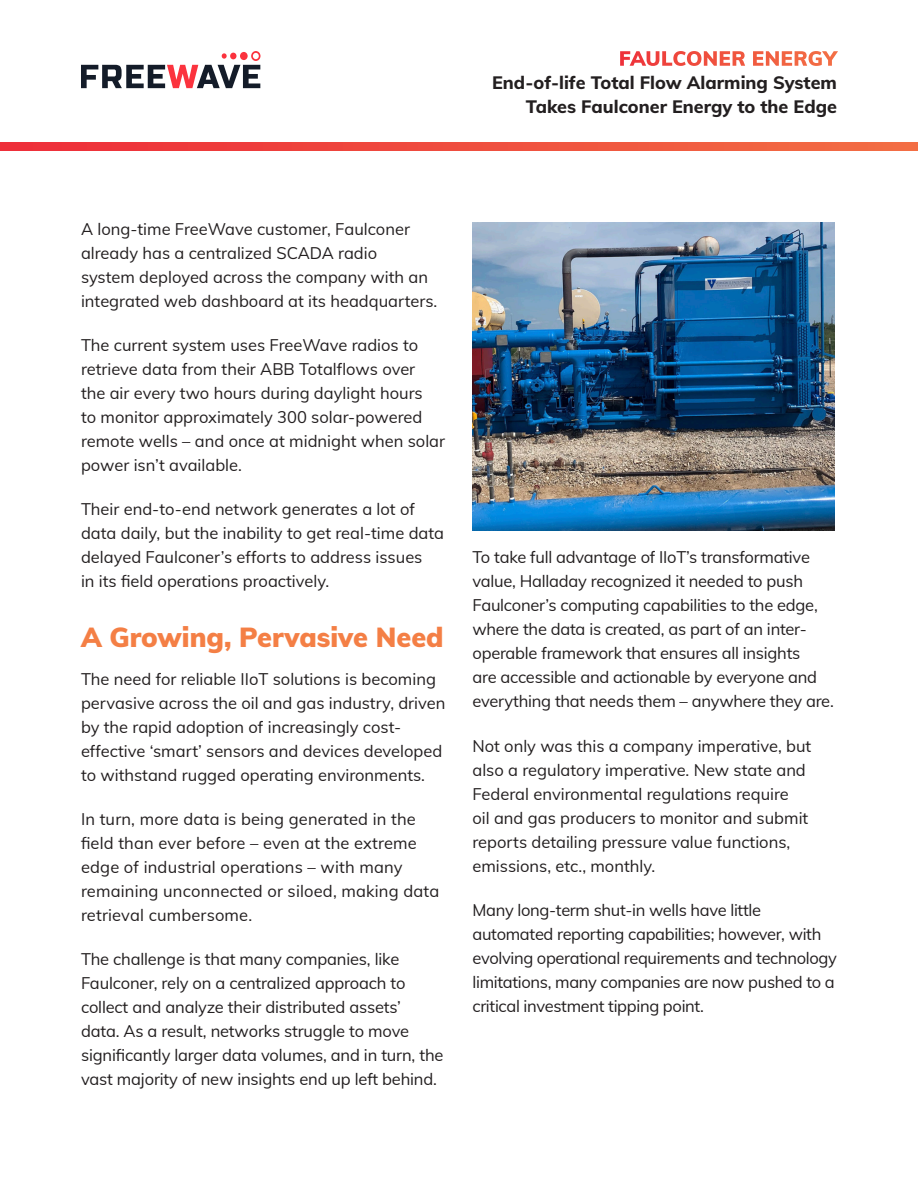
<style>
.page{position:relative;width:918px;height:1188px;background:#fff}
.page>*{position:absolute;margin:0;border:0;box-sizing:border-box;transform-origin:0 0}
.h1_Span_copy{font:900 27px "Muli";color:#f47f45}
.Body{font:800 18px/24px "Muli";color:#231f20;text-align:right}
.Body_large{font:16.5px/24px "Muli";color:#231f20}
.Body_large-2{font:16.5px/24px "Muli";letter-spacing:-.02em;color:#231f20}
</style>
<div class="page">
<svg style="left:673px;top:51px;width:165px;height:15px"></svg>
<svg style="left:81px;top:51px;width:180px;height:37px"></svg>
<svg style="left:0;top:143px;width:918px;height:7px;background:#ef4d3e"></svg>
<img style="left:472px;top:222px;width:363px;height:309px">
<p class="Body" style="left:492px;top:70px;width:346px">End-of-life Total Flow Alarming System<br>Takes Faulconer Energy to the Edge</p>
<p class="Body_large" style="left:81px;top:216px;width:358px">A long-time FreeWave customer, Faulconer already has a centralized SCADA radio<br>system deployed across the company with an integrated web dashboard at its headquarters.</p>
<p class="Body_large" style="left:81px;top:332px;width:366px">The current system uses FreeWave radios to retrieve data from their ABB Totalflows over<br>the air every two hours during daylight hours<br>to monitor approximately 300 solar-powered remote wells – and once at midnight when solar power isn’t available.</p>
<p class="Body_large" style="left:81px;top:497px;width:365px">Their end-to-end network generates a lot of data daily, but the inability to get real-time data delayed Faulconer’s efforts to address issues<br>in its field operations proactively.</p>
<p class="h1_Span_copy" style="left:81px;top:618px;width:364px">A Growing, Pervasive Need</p>
<p class="Body_large" style="left:81px;top:666px;width:366px">The need for reliable IIoT solutions is becoming pervasive across the oil and gas industry, driven by the rapid adoption of increasingly cost&shy;effective ‘smart’ sensors and devices developed to withstand rugged operating environments.</p>
<p class="Body_large" style="left:81px;top:806px;width:360px">In turn, more data is being generated in the field than ever before – even at the extreme edge of industrial operations – with many remaining unconnected or siloed, making data retrieval cumbersome.</p>
<p class="Body_large" style="left:81px;top:947px;width:364px">The challenge is that many companies, like Faulconer, rely on a centralized approach to collect and analyze their distributed assets’ data. As a result, networks struggle to move significantly larger data volumes, and in turn, the vast majority of new insights end up left behind.</p>
<p class="Body_large" style="left:472px;top:545px;width:363px">To take full advantage of IIoT’s transformative value, Halladay recognized it needed to push Faulconer’s computing capabilities to the edge, where the data is created, as part of an inter&shy;operable framework that ensures all insights<br>are accessible and actionable by everyone and everything that needs them – anywhere they are.</p>
<p class="Body_large" style="left:472px;top:733px;width:340px">Not only was this a company imperative, but also a regulatory imperative. New state and Federal environmental regulations require<br>oil and gas producers to monitor and submit reports detailing pressure value functions, emissions, etc., monthly.</p>
<p class="Body_large-2" style="left:472px;top:897px;width:366px">Many long-term shut-in wells have little automated reporting capabilities; however, with evolving operational requirements and technology limitations, many companies are now pushed to a critical investment tipping point.</p>
</div>
